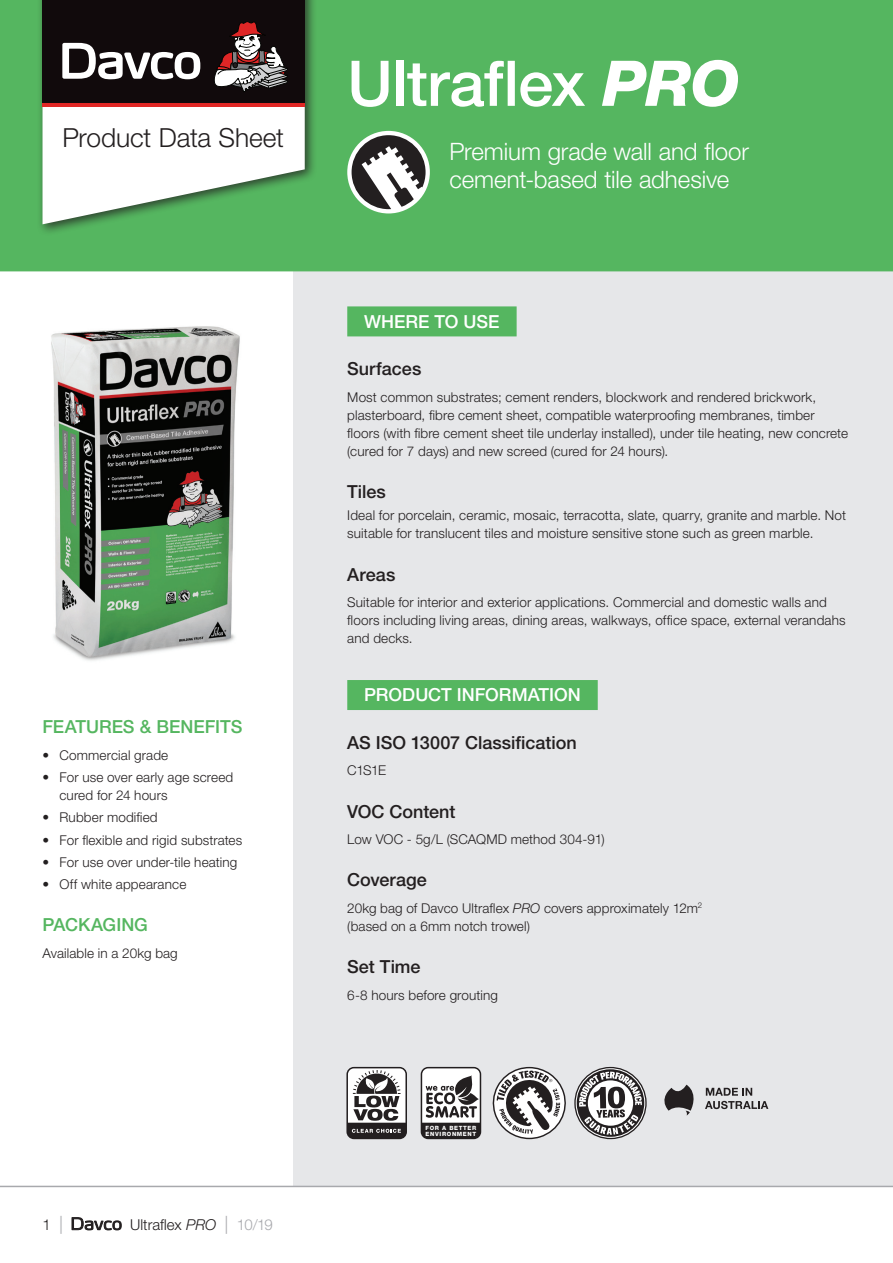
<style>
.page{position:relative;width:893px;height:1263px;background:#fff}
.page>*{position:absolute;margin:0;border:0;box-sizing:border-box;transform-origin:0 0}
.t1{font:500 63px "Helvetica Neue LT Std";letter-spacing:-.01em;color:#fff}
.t2{font:300 26.25px "Helvetica Neue LT Std";letter-spacing:-.005em;color:#231f20}
.t3{font:300 24px/28.5px "Helvetica Neue LT Std";letter-spacing:-.005em;color:#fff}
.t4{font:500 18px "Helvetica Neue LT Std";color:#231f20}
.t5{font:500 18px "Helvetica Neue LT Std";color:#fff}
.t6{font:500 18px "Helvetica Neue LT Std";color:#55b660}
.t7{font:300 15px "Helvetica Neue LT Std";letter-spacing:-.005em;color:#231f20}
.t8{font:300 13.5px/18px "Helvetica Neue LT Std";letter-spacing:.01em;color:#231f20}
.t9{font:800 5.85px/5.8px "Helvetica Neue";letter-spacing:.11em;color:#fff}
.s1{font-size:18px;color:#a8a9ad}
.s2{font-style:italic}
.s3{color:#a8a9ad}
.s4{font-weight:800;font-style:italic}
</style>
<div class="page">
<div style="left:293px;top:270px;width:600px;height:916px;background:#e6e7e9"></div>
<div style="left:0;top:0;width:893px;height:271px;background:#55b660"></div>
<div style="left:347px;top:131px;width:83px;height:82px;background:#fff;border-radius:50%"></div>
<svg style="left:352px;top:135px;width:74px;height:74px"></svg>
<div style="left:347px;top:306px;width:170px;height:30px;background:#55b660"></div>
<div style="left:347px;top:680px;width:251px;height:30px;background:#55b660"></div>
<div style="left:37px;top:0;width:280px;height:236px;background:#231f20;opacity:.75"></div>
<svg style="left:43px;top:106px;width:262px;height:118px"></svg>
<div style="left:43px;top:0;width:262px;height:103px;background:#110a0c"></div>
<svg style="left:214px;top:22px;width:74px;height:70px"></svg>
<svg style="left:62px;top:42px;width:139px;height:38px"></svg>
<hr style="left:43px;top:103px;width:262px;height:3px;background:#e12725">
<div style="left:346px;top:1067px;width:61px;height:72px;background:#231f20;border-radius:7px"></div>
<svg style="left:352px;top:1129px;width:49px;height:4px"></svg>
<svg style="left:348px;top:1068px;width:57px;height:55px"></svg>
<svg style="left:705px;top:1088px;width:63px;height:21px"></svg>
<svg style="left:664px;top:1085px;width:30px;height:31px"></svg>
<div style="left:574px;top:1067px;width:73px;height:72px;border:1px solid #231f20;border-radius:50%"></div>
<svg style="left:576px;top:1069px;width:69px;height:68px"></svg>
<svg style="left:493px;top:1067px;width:73px;height:72px"></svg>
<div style="left:421px;top:1067px;width:60px;height:72px;background:#231f20;border-radius:7px"></div>
<svg style="left:422px;top:1068px;width:58px;height:55px"></svg>
<img style="left:51px;top:326px;width:189px;height:335px">
<svg style="left:72px;top:1217px;width:50px;height:13px"></svg>
<hr style="left:0;top:1186px;width:893px;height:1px;background:#a8a9ad">
<h2 class="t2" style="left:62px;top:121px;width:223px">Product Data Sheet</h2>
<h3 class="t6" style="left:43px;top:716px;width:201px">FEATURES &amp; BENEFITS</h3>
<p class="t8" style="left:43px;top:746px;width:127px">• Commercial grade</p>
<p class="t8" style="left:60px;top:768px;width:175px;text-indent:-17px">• For use over early age screed cured for 24 hours</p>
<p class="t8" style="left:43px;top:808px;width:117px">• Rubber modified</p>
<p class="t8" style="left:43px;top:830px;width:201px">• For flexible and rigid substrates</p>
<p class="t8" style="left:43px;top:853px;width:196px">• For use over under-tile heating</p>
<p class="t8" style="left:43px;top:875px;width:145px">• Off white appearance</p>
<h3 class="t6" style="left:43px;top:914px;width:107px">PACKAGING</h3>
<p class="t8" style="left:43px;top:944px;width:137px">Available in a 20kg bag</p>
<p class="t7" style="left:43px;top:1216px;width:22px">1 <span class="s1">|</span></p>
<p class="t7" style="left:130px;top:1216px;width:144px">Ultraflex <span class="s2">PRO</span> <span class="s1">|</span> <span class="s3">10/19</span></p>
<h1 class="t1" style="left:347px;top:46px;width:394px">Ultraflex <span class="s4">PRO</span></h1>
<h3 class="t3" style="left:449px;top:137px;width:301px">Premium grade wall and floor cement-based tile adhesive</h3>
<h3 class="t5" style="left:364px;top:311px;width:137px">WHERE TO USE</h3>
<h3 class="t4" style="left:347px;top:358px;width:76px">Surfaces</h3>
<p class="t8" style="left:347px;top:388px;width:502px">Most common substrates; cement renders, blockwork and rendered brickwork, plasterboard, fibre cement sheet, compatible waterproofing membranes, timber floors (with fibre cement sheet tile underlay installed), under tile heating, new concrete (cured for 7 days) and new screed (cured for 24 hours).</p>
<h3 class="t4" style="left:347px;top:481px;width:40px">Tiles</h3>
<p class="t8" style="left:347px;top:506px;width:500px">Ideal for porcelain, ceramic, mosaic, terracotta, slate, quarry, granite and marble. Not suitable for translucent tiles and moisture sensitive stone such as green marble.</p>
<h3 class="t4" style="left:347px;top:563px;width:50px">Areas</h3>
<p class="t8" style="left:347px;top:593px;width:500px">Suitable for interior and exterior applications. Commercial and domestic walls and floors including living areas, dining areas, walkways, office space, external verandahs and decks.</p>
<h3 class="t5" style="left:364px;top:684px;width:218px">PRODUCT INFORMATION</h3>
<h3 class="t4" style="left:347px;top:732px;width:231px">AS ISO 13007 Classification</h3>
<p class="t8" style="left:347px;top:761px;width:40px">C1S1E</p>
<h3 class="t4" style="left:347px;top:800px;width:110px">VOC Content</h3>
<p class="t8" style="left:347px;top:830px;width:259px">Low VOC - 5g/L (SCAQMD method 304-91)</p>
<h3 class="t4" style="left:347px;top:869px;width:81px">Coverage</h3>
<p class="t8" style="left:347px;top:899px;width:357px">20kg bag of Davco Ultraflex <span class="s2">PRO</span> covers approximately 12m<sup>2 </sup>(based on a 6mm notch trowel)</p>
<h3 class="t4" style="left:347px;top:956px;width:75px">Set Time</h3>
<p class="t8" style="left:347px;top:986px;width:152px">6-8 hours before grouting</p>
<p class="t9" style="left:426px;top:1125px;width:52px">FOR A BETTER<br>ENVIRONMENT</p>
</div>
